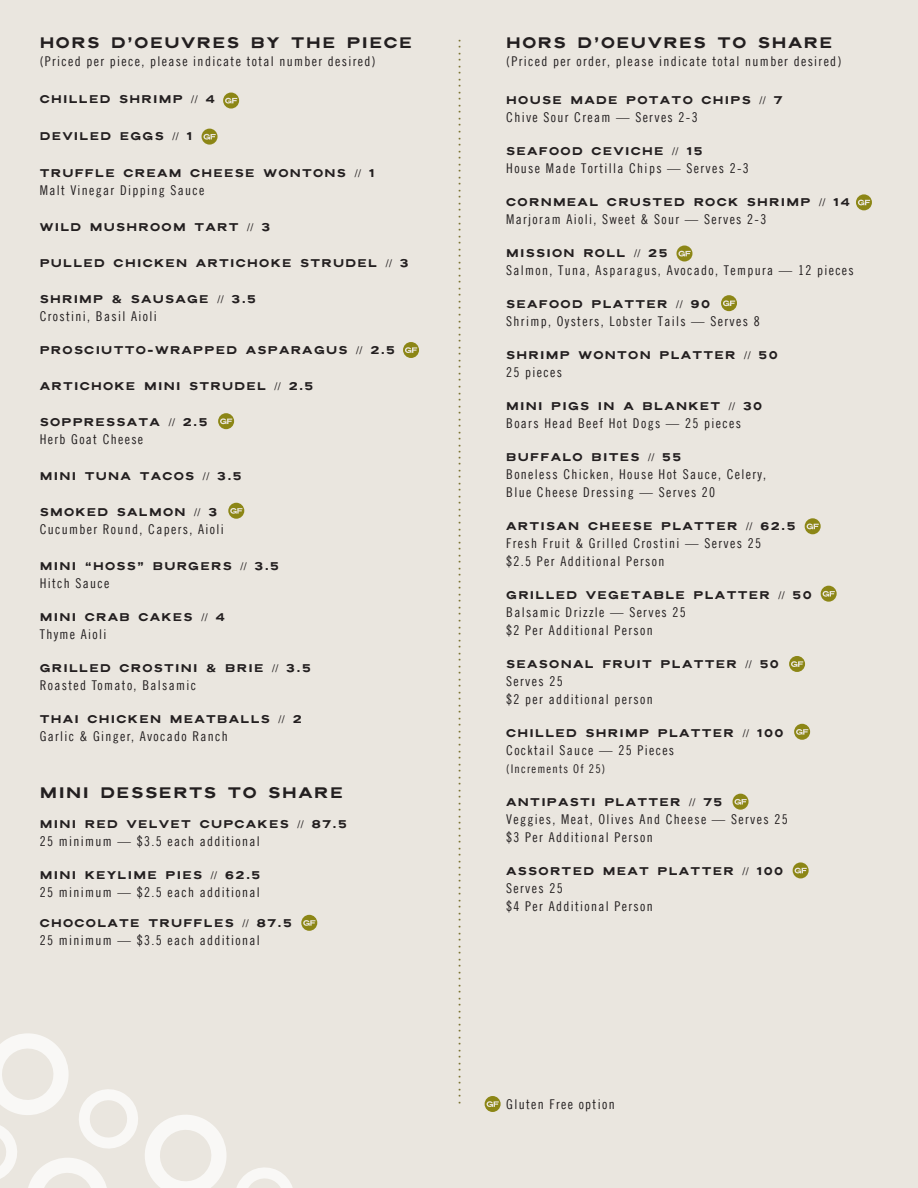
<style>
.page{position:relative;width:918px;height:1188px;background:#fff}
.page>*{position:absolute;margin:0;border:0;box-sizing:border-box;transform-origin:0 0}
.t1{font:22.5px "Lunar Orbiter";letter-spacing:.07em;color:#231f20}
.t2{font:16.5px/36px "Lunar Orbiter";letter-spacing:.075em;color:#231f20}
.t3{font:16.35px "Times";color:#79702d}
.t4{font:13.5px/18px "Trade Gothic LT Std Cn 18";letter-spacing:.1em;color:#231f20}
.t5{font:12px "Trade Gothic LT Std Cn 18";letter-spacing:.1em;color:#231f20}
.s1{font-family:"Trade Gothic LT Std Cn 18";font-size:10.5px}
</style>
<div class="page">
<div style="left:0;top:0;width:918px;height:1187px;background:#eae6df"></div>
<svg style="left:0;top:1033px;width:292px;height:154px"></svg>
<svg style="left:223px;top:93px;width:16px;height:16px"></svg>
<svg style="left:225px;top:97px;width:12px;height:7px"></svg>
<svg style="left:202px;top:129px;width:16px;height:16px"></svg>
<svg style="left:203px;top:134px;width:13px;height:6px"></svg>
<svg style="left:403px;top:342px;width:16px;height:16px"></svg>
<svg style="left:405px;top:347px;width:12px;height:6px"></svg>
<svg style="left:218px;top:413px;width:16px;height:16px"></svg>
<svg style="left:220px;top:418px;width:12px;height:7px"></svg>
<svg style="left:228px;top:503px;width:16px;height:16px"></svg>
<svg style="left:230px;top:508px;width:12px;height:6px"></svg>
<svg style="left:301px;top:915px;width:16px;height:16px"></svg>
<svg style="left:303px;top:920px;width:12px;height:6px"></svg>
<svg style="left:856px;top:194px;width:16px;height:16px"></svg>
<svg style="left:858px;top:199px;width:12px;height:7px"></svg>
<svg style="left:676px;top:246px;width:16px;height:16px"></svg>
<svg style="left:678px;top:250px;width:13px;height:7px"></svg>
<svg style="left:721px;top:295px;width:16px;height:16px"></svg>
<svg style="left:723px;top:300px;width:12px;height:6px"></svg>
<svg style="left:805px;top:518px;width:16px;height:16px"></svg>
<svg style="left:806px;top:523px;width:13px;height:7px"></svg>
<svg style="left:821px;top:586px;width:16px;height:16px"></svg>
<svg style="left:822px;top:591px;width:13px;height:6px"></svg>
<svg style="left:789px;top:656px;width:16px;height:16px"></svg>
<svg style="left:791px;top:661px;width:12px;height:6px"></svg>
<svg style="left:794px;top:724px;width:16px;height:16px"></svg>
<svg style="left:796px;top:729px;width:12px;height:6px"></svg>
<svg style="left:733px;top:794px;width:16px;height:16px"></svg>
<svg style="left:734px;top:799px;width:13px;height:6px"></svg>
<svg style="left:793px;top:862px;width:16px;height:16px"></svg>
<svg style="left:794px;top:867px;width:13px;height:7px"></svg>
<svg style="left:485px;top:1096px;width:16px;height:16px"></svg>
<svg style="left:486px;top:1101px;width:13px;height:6px"></svg>
<h1 class="t1" style="left:40px;top:31px;width:374px">HORS D’OEUVRES BY THE PIECE</h1>
<p class="t4" style="left:40px;top:52px;width:337px">(Priced per piece, please indicate total number desired)</p>
<p class="t2" style="left:40px;top:81px;width:177px">CHILLED SHRIMP <span class="s1">//</span> 4</p>
<p class="t2" style="left:40px;top:118px;width:154px">DEVILED EGGS <span class="s1">//</span> 1</p>
<p class="t2" style="left:40px;top:154px;width:337px">TRUFFLE CREAM CHEESE WONTONS <span class="s1">//</span> 1</p>
<p class="t4" style="left:40px;top:181px;width:166px">Malt Vinegar Dipping Sauce</p>
<p class="t2" style="left:40px;top:208px;width:371px">WILD MUSHROOM TART <span class="s1">//</span> 3<br>PULLED CHICKEN ARTICHOKE STRUDEL <span class="s1">//</span> 3<br>SHRIMP &amp; SAUSAGE <span class="s1">//</span> 3.5</p>
<p class="t4" style="left:40px;top:307px;width:118px">Crostini, Basil Aioli</p>
<p class="t2" style="left:40px;top:331px;width:357px">PROSCIUTTO-WRAPPED ASPARAGUS <span class="s1">//</span> 2.5<br>ARTICHOKE MINI STRUDEL <span class="s1">//</span> 2.5<br>SOPPRESSATA <span class="s1">//</span> 2.5</p>
<p class="t4" style="left:40px;top:430px;width:105px">Herb Goat Cheese</p>
<p class="t2" style="left:40px;top:457px;width:204px">MINI TUNA TACOS <span class="s1">//</span> 3.5<br>SMOKED SALMON <span class="s1">//</span> 3</p>
<p class="t4" style="left:40px;top:520px;width:185px">Cucumber Round, Capers, Aioli</p>
<p class="t2" style="left:40px;top:547px;width:241px">MINI “HOSS” BURGERS <span class="s1">//</span> 3.5</p>
<p class="t4" style="left:40px;top:574px;width:71px">Hitch Sauce</p>
<p class="t2" style="left:40px;top:598px;width:187px">MINI CRAB CAKES <span class="s1">//</span> 4</p>
<p class="t4" style="left:40px;top:625px;width:68px">Thyme Aioli</p>
<p class="t2" style="left:40px;top:649px;width:273px">GRILLED CROSTINI &amp; BRIE <span class="s1">//</span> 3.5</p>
<p class="t4" style="left:40px;top:676px;width:158px">Roasted Tomato, Balsamic</p>
<p class="t2" style="left:40px;top:700px;width:264px">THAI CHICKEN MEATBALLS <span class="s1">//</span> 2</p>
<p class="t4" style="left:40px;top:727px;width:190px">Garlic &amp; Ginger, Avocado Ranch</p>
<h1 class="t1" style="left:40px;top:781px;width:305px">MINI DESSERTS TO SHARE</h1>
<p class="t2" style="left:40px;top:806px;width:309px">MINI RED VELVET CUPCAKES <span class="s1">//</span> 87.5</p>
<p class="t4" style="left:40px;top:832px;width:222px">25 minimum — $3.5 each additional</p>
<p class="t2" style="left:40px;top:857px;width:222px">MINI KEYLIME PIES <span class="s1">//</span> 62.5</p>
<p class="t4" style="left:40px;top:883px;width:222px">25 minimum — $2.5 each additional</p>
<p class="t2" style="left:40px;top:905px;width:254px">CHOCOLATE TRUFFLES <span class="s1">//</span> 87.5</p>
<p class="t4" style="left:40px;top:931px;width:222px">25 minimum — $3.5 each additional</p>
<p class="t3" style="left:480px;top:38px;width:1068px;rotate:90deg">... .. .. .. ..... .... ... .... ... . . .. . . ... .. . . . .. . . .. . . .. . . .. . . .. . . .... ... .. ... .. ..... .... .. . . ... . .. . . ... . .. . . . . . . . . . . . . . . . . .. . . .. . . . . . . . . . ... . . . . .. . . .. . . .... .... ... ... .</p>
<h1 class="t1" style="left:506px;top:31px;width:328px">HORS D’OEUVRES TO SHARE</h1>
<p class="t4" style="left:506px;top:52px;width:337px">(Priced per order, please indicate total number desired)</p>
<p class="t2" style="left:506px;top:82px;width:278px">HOUSE MADE POTATO CHIPS <span class="s1">//</span> 7</p>
<p class="t4" style="left:506px;top:108px;width:193px">Chive Sour Cream — Serves 2-3</p>
<p class="t2" style="left:506px;top:133px;width:198px">SEAFOOD CEVICHE <span class="s1">//</span> 15</p>
<p class="t4" style="left:506px;top:159px;width:244px">House Made Tortilla Chips — Serves 2-3</p>
<p class="t2" style="left:506px;top:184px;width:346px">CORNMEAL CRUSTED ROCK SHRIMP <span class="s1">//</span> 14</p>
<p class="t4" style="left:506px;top:210px;width:262px">Marjoram Aioli, Sweet &amp; Sour — Serves 2-3</p>
<p class="t2" style="left:506px;top:235px;width:163px">MISSION ROLL <span class="s1">//</span> 25</p>
<p class="t4" style="left:506px;top:261px;width:349px">Salmon, Tuna, Asparagus, Avocado, Tempura — 12 pieces</p>
<p class="t2" style="left:506px;top:286px;width:205px">SEAFOOD PLATTER <span class="s1">//</span> 90</p>
<p class="t4" style="left:506px;top:312px;width:255px">Shrimp, Oysters, Lobster Tails — Serves 8</p>
<p class="t2" style="left:506px;top:337px;width:273px">SHRIMP WONTON PLATTER <span class="s1">//</span> 50</p>
<p class="t4" style="left:506px;top:363px;width:57px">25 pieces</p>
<p class="t2" style="left:506px;top:388px;width:258px">MINI PIGS IN A BLANKET <span class="s1">//</span> 30</p>
<p class="t4" style="left:506px;top:414px;width:236px">Boars Head Beef Hot Dogs — 25 pieces</p>
<p class="t2" style="left:506px;top:439px;width:177px">BUFFALO BITES <span class="s1">//</span> 55</p>
<p class="t4" style="left:506px;top:465px;width:262px">Boneless Chicken, House Hot Sauce, Celery,<br>Blue Cheese Dressing — Serves 20</p>
<p class="t2" style="left:506px;top:508px;width:291px">ARTISAN CHEESE PLATTER <span class="s1">//</span> 62.5</p>
<p class="t4" style="left:506px;top:534px;width:256px">Fresh Fruit &amp; Grilled Crostini — Serves 25 $2.5 Per Additional Person</p>
<p class="t2" style="left:506px;top:577px;width:307px">GRILLED VEGETABLE PLATTER <span class="s1">//</span> 50</p>
<p class="t4" style="left:506px;top:603px;width:181px">Balsamic Drizzle — Serves 25 $2 Per Additional Person</p>
<p class="t2" style="left:506px;top:646px;width:274px">SEASONAL FRUIT PLATTER <span class="s1">//</span> 50</p>
<p class="t4" style="left:506px;top:672px;width:148px">Serves 25<br>$2 per additional person</p>
<p class="t2" style="left:506px;top:715px;width:279px">CHILLED SHRIMP PLATTER <span class="s1">//</span> 100</p>
<p class="t4" style="left:506px;top:741px;width:169px">Cocktail Sauce — 25 Pieces</p>
<p class="t5" style="left:506px;top:761px;width:101px">(Increments Of 25)</p>
<p class="t2" style="left:506px;top:784px;width:218px">ANTIPASTI PLATTER <span class="s1">//</span> 75</p>
<p class="t4" style="left:506px;top:810px;width:283px">Veggies, Meat, Olives And Cheese — Serves 25 $3 Per Additional Person</p>
<p class="t2" style="left:506px;top:853px;width:279px">ASSORTED MEAT PLATTER <span class="s1">//</span> 100</p>
<p class="t4" style="left:506px;top:879px;width:148px">Serves 25<br>$4 Per Additional Person</p>
<p class="t4" style="left:506px;top:1095px;width:110px">Gluten Free option</p>
</div>
